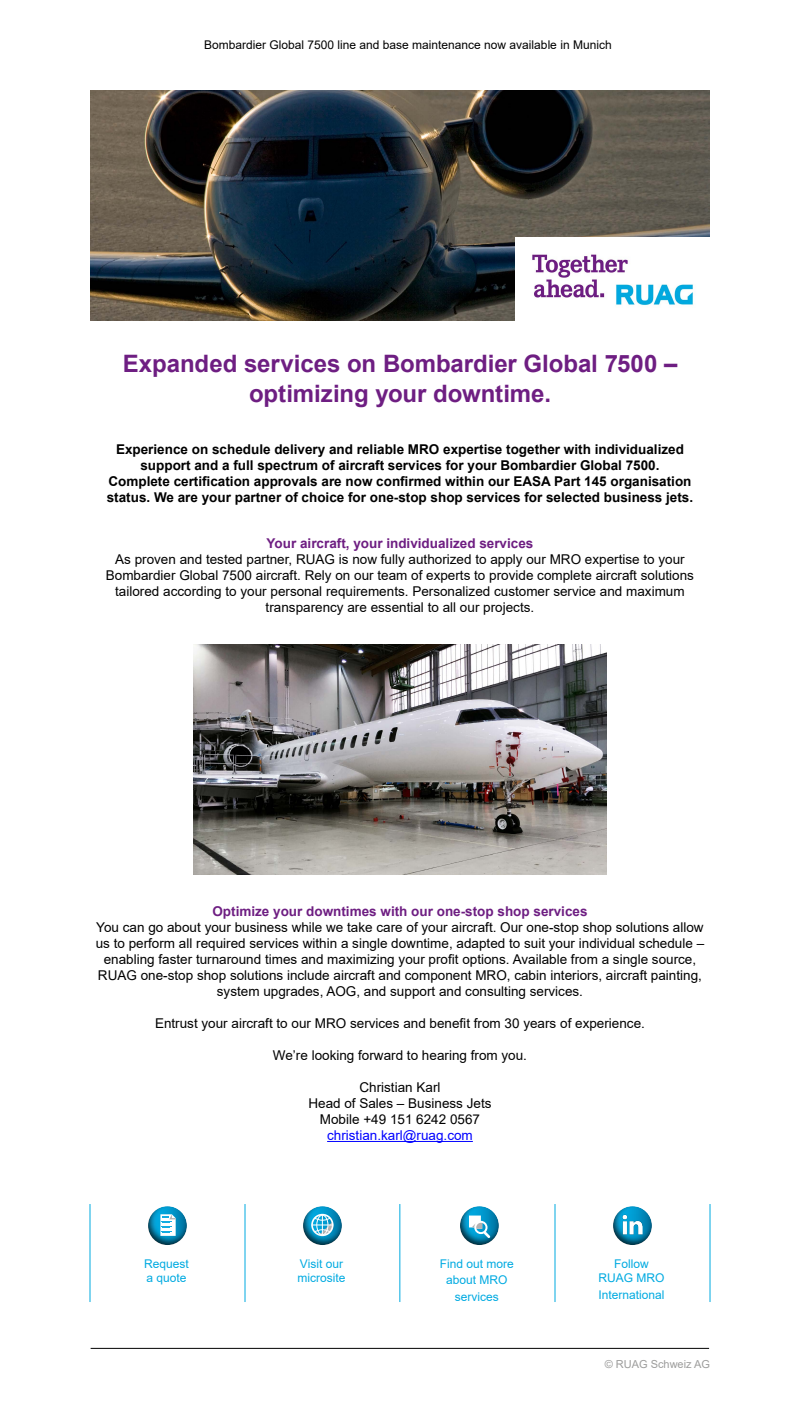
<style>
.page{position:relative;width:800px;height:1417px;background:#fff}
.page>*{position:absolute;margin:0;border:0;box-sizing:border-box;transform-origin:0 0}
.t1{font:700 24px/30px "Arial";letter-spacing:-.005em;color:#6e1e82;text-align:center}
.t2{font:13.5px/16px "Arial";color:#000;text-align:center}
.t3{font:700 13.5px/16px "Arial";color:#000;text-align:center}
.t4{font:700 13.5px "Arial";color:#6e1e82}
.t5{font:13.5px "Arial";color:#00f}
.t6{font:12px/14.4px "Arial";color:#00aae1}
.t7{font:12px "Arial";color:#000}
.t8{font:11px "Arial";color:#9d9d9c}
</style>
<div class="page">
<hr style="left:91px;top:1348px;width:618px;height:1px;background:#000">
<hr style="left:710px;top:1204px;width:1px;height:98px;background:#00aae1">
<hr style="left:555px;top:1204px;width:1px;height:98px;background:#00aae1">
<hr style="left:399px;top:1204px;width:1px;height:98px;background:#00aae1">
<hr style="left:245px;top:1204px;width:1px;height:98px;background:#00aae1">
<hr style="left:90px;top:1204px;width:1px;height:98px;background:#00aae1">
<img style="left:90px;top:90px;width:620px;height:231px">
<img style="left:516px;top:238px;width:194px;height:83px">
<img style="left:193px;top:644px;width:414px;height:230px">
<div style="left:140px;top:1198px;width:57px;height:47px;background:#000;opacity:.75"></div>
<svg style="left:160px;top:1214px;width:16px;height:22px"></svg>
<div style="left:295px;top:1198px;width:57px;height:47px;background:#000;opacity:.75"></div>
<div style="left:452px;top:1198px;width:57px;height:47px;background:#000;opacity:.75"></div>
<svg style="left:469px;top:1216px;width:21px;height:22px"></svg>
<div style="left:605px;top:1198px;width:57px;height:47px;background:#000;opacity:.75"></div>
<img style="left:622px;top:1215px;width:21px;height:20px">
<hr style="left:327px;top:1141px;width:146px;height:1px;background:#00f">
<p class="t7" style="left:204px;top:36px;width:409px">Bombardier Global 7500 line and base maintenance now available in Munich</p>
<h1 class="t1" style="left:123px;top:349px;width:556px">Expanded services on Bombardier Global 7500 – optimizing your downtime.</h1>
<p class="t3" style="left:107px;top:441px;width:588px">Experience on schedule delivery and reliable MRO expertise together with individualized support and a full spectrum of aircraft services for your Bombardier Global 7500.<br>Complete certification approvals are now confirmed within our EASA Part 145 organisation status. We are your partner of choice for one-stop shop services for selected business jets.</p>
<p class="t4" style="left:267px;top:534px;width:268px">Your aircraft, your individualized services</p>
<p class="t2" style="left:106px;top:551px;width:590px">As proven and tested partner, RUAG is now fully authorized to apply our MRO expertise to your Bombardier Global 7500 aircraft. Rely on our team of experts to provide complete aircraft solutions tailored according to your personal requirements. Personalized customer service and maximum transparency are essential to all our projects.</p>
<p class="t4" style="left:212px;top:902px;width:377px">Optimize your downtimes with our one-stop shop services</p>
<p class="t2" style="left:96px;top:919px;width:610px">You can go about your business while we take care of your aircraft. Our one-stop shop solutions allow us to perform all required services within a single downtime, adapted to suit your individual schedule – enabling faster turnaround times and maximizing your profit options. Available from a single source, RUAG one-stop shop solutions include aircraft and component MRO, cabin interiors, aircraft painting, system upgrades, AOG, and support and consulting services.</p>
<p class="t2" style="left:155px;top:1015px;width:491px">Entrust your aircraft to our MRO services and benefit from 30 years of experience.</p>
<p class="t2" style="left:273px;top:1047px;width:256px">We’re looking forward to hearing from you.</p>
<p class="t2" style="left:308px;top:1079px;width:185px">Christian Karl<br>Head of Sales – Business Jets<br>Mobile +49 151 6242 0567</p>
<p class="t5" style="left:327px;top:1126px;width:147px">christian.karl@ruag.com</p>
<p class="t6" style="left:144px;top:1256px;width:46px">Request a quote</p>
<p class="t6" style="left:598px;top:1256px;width:67px;text-align:center">Follow<br>RUAG MRO</p>
<p class="t6" style="left:598px;top:1287px;width:68px">International</p>
<p class="t6" style="left:440px;top:1255px;width:76px;line-height:16.4px;text-align:center">Find out more about MRO services</p>
<p class="t6" style="left:297px;top:1256px;width:49px">Visit our microsite</p>
<p class="t8" style="left:605px;top:1356px;width:107px">© RUAG Schweiz AG</p>
</div>
